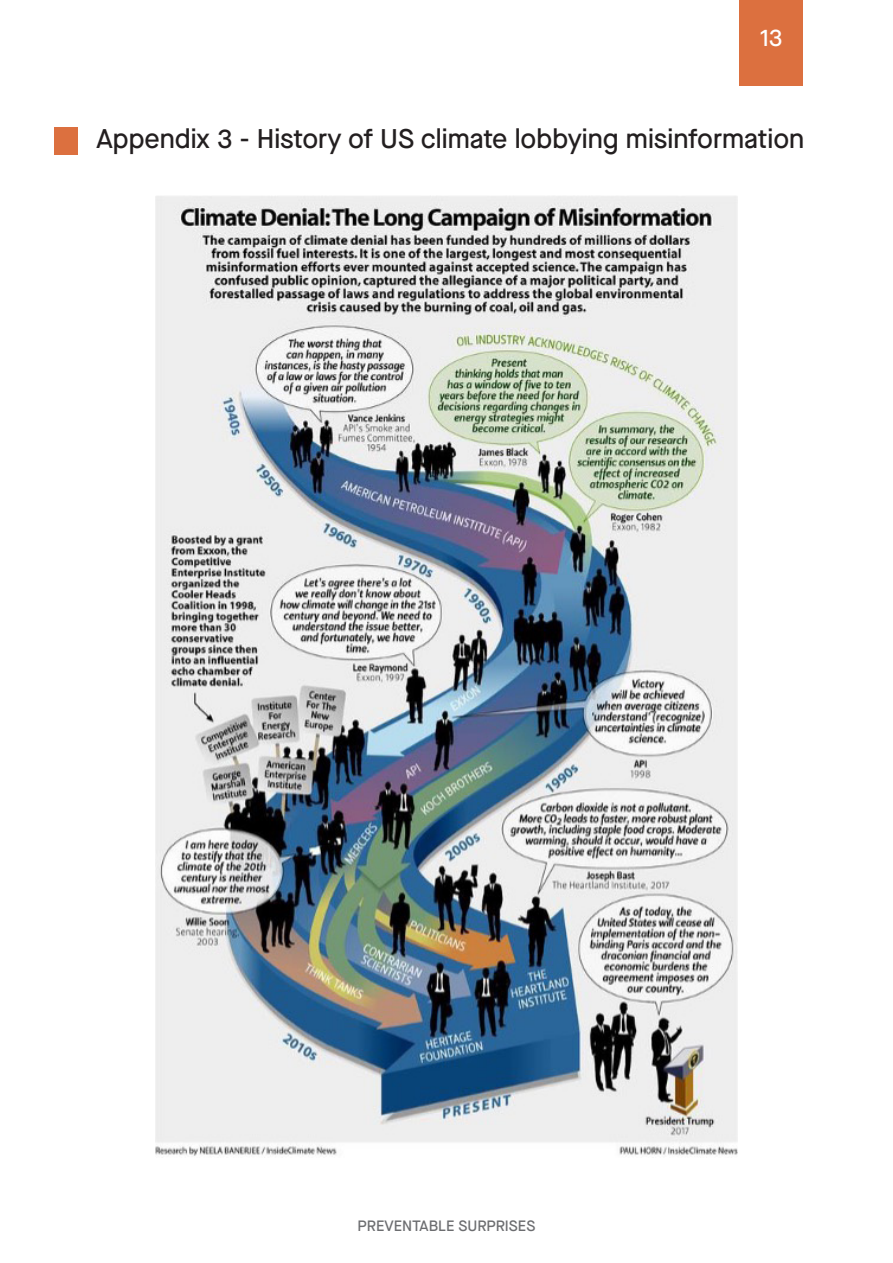
<style>
.page{position:relative;width:893px;height:1263px;background:#fff}
.page>*{position:absolute;margin:0;border:0;box-sizing:border-box;transform-origin:0 0}
.key_para_3{font:500 27px "Maison Neue";color:#231f20}
.t1{font:500 24px "Maison Neue";color:#fff}
.t2{font:500 15px "Maison Neue";color:#6c6d70}
</style>
<div class="page">
<div style="left:739px;top:0;width:64px;height:86px;background:#dc703f"></div>
<div style="left:54px;top:128px;width:24px;height:27px;background:#dc703f"></div>
<img style="left:155px;top:196px;width:583px;height:960px">
<p class="t1" style="left:760px;top:21px;width:24px">13</p>
<p class="key_para_3" style="left:97px;top:120px;width:709px">Appendix 3 - History of US climate lobbying misinformation</p>
<p class="t2" style="left:358px;top:1216px;width:179px">PREVENTABLE SURPRISES</p>
</div>
